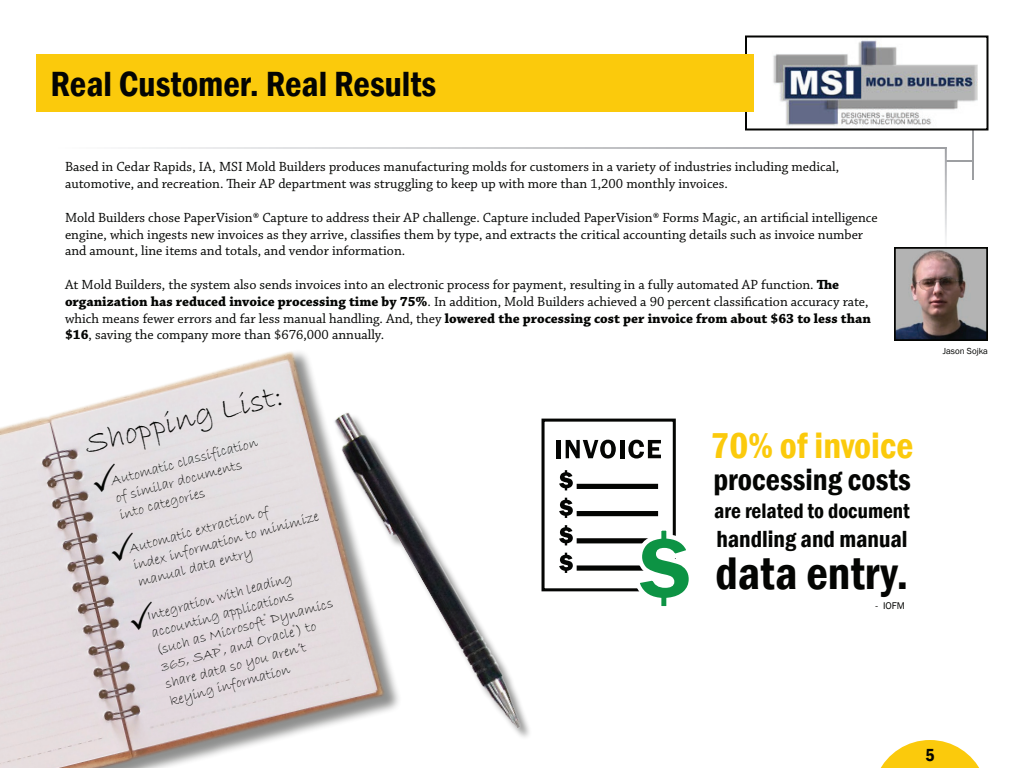
<style>
.page{position:relative;width:1024px;height:768px;background:#fff}
.page>*{position:absolute;margin:0;border:0;box-sizing:border-box;transform-origin:0 0}
.t1{font:600 condensed 47px "Franklin Gothic";color:#040503}
.t2{font:600 condensed 37px "Franklin Gothic";color:#fbca0c}
.t3{font:600 condensed 36px "Franklin Gothic";color:#040503}
.t4{font:32.4px "Bradley Hand ITC";color:#040503}
.t5{font:600 condensed 31px "Franklin Gothic";color:#040503}
.t6{font:600 condensed 24px "Franklin Gothic";color:#040503}
.t7{font:600 condensed 21.5px "Franklin Gothic";color:#040503}
.t8{font:600 condensed 18px "Franklin Gothic";color:#040503}
.t9{font:14.6px/17.5px "Bradley Hand ITC";color:#040503}
.t10{font:14px/16.8px "Chaparral Pro";color:#040503}
.t11{font:10px "Franklin Gothic";color:#040503}
.t12{font:9px "Franklin Gothic";color:#040503}
.s1{font-weight:700}
</style>
<div class="page">
<hr style="left:945px;top:160px;width:28px;height:2px;background:#9d9fa2">
<hr style="left:972px;top:119px;width:2px;height:61px;background:#9d9fa2">
<hr style="left:945px;top:147px;width:2px;height:103px;background:#fff">
<img style="left:773px;top:40px;width:205px;height:87px">
<div style="left:745px;top:36px;width:243px;height:94px;border:2px solid #040503"></div>
<img style="left:0;top:351px;width:316px;height:417px">
<div style="left:36px;top:54px;width:718px;height:58px;background:#fbca0c"></div>
<img style="left:897px;top:250px;width:88px;height:88px">
<div style="left:894px;top:247px;width:94px;height:94px;border:2px solid #040503"></div>
<img style="left:300px;top:387px;width:252px;height:381px">
<svg style="left:880px;top:740px;width:100px;height:28px"></svg>
<div style="left:543px;top:420px;width:131px;height:170px;background:#fff"></div>
<div style="left:542px;top:419px;width:134px;height:172px;border:3px solid #040503"></div>
<div style="left:577px;top:484px;width:81px;height:5px;background:#040503"></div>
<div style="left:577px;top:511px;width:81px;height:5px;background:#040503"></div>
<div style="left:577px;top:538px;width:81px;height:5px;background:#040503"></div>
<div style="left:577px;top:565px;width:81px;height:6px;background:#040503"></div>
<svg style="left:559px;top:525px;width:14px;height:20px"></svg>
<svg style="left:559px;top:470px;width:14px;height:20px"></svg>
<svg style="left:559px;top:498px;width:14px;height:20px"></svg>
<svg style="left:559px;top:553px;width:14px;height:20px"></svg>
<div style="left:556px;top:440px;width:5px;height:18px;background:#040503"></div>
<svg style="left:566px;top:440px;width:50px;height:19px"></svg>
<hr style="left:620px;top:440px;width:4px;height:18px;background:#040503">
<svg style="left:628px;top:440px;width:33px;height:19px"></svg>
<svg style="left:631px;top:524px;width:58px;height:82px"></svg>
<svg style="left:90px;top:463px;width:31px;height:30px"></svg>
<svg style="left:108px;top:531px;width:31px;height:31px"></svg>
<svg style="left:127px;top:600px;width:31px;height:31px"></svg>
<h3 class="t3" style="left:50px;top:60px;width:387px">Real Customer. Real Results</h3>
<p class="t10" style="left:65px;top:159px;width:776px">Based in Cedar Rapids, IA, MSI Mold Builders produces manufacturing molds for customers in a variety of industries including medical, automotive, and recreation. Their AP department was struggling to keep up with more than 1,200 monthly invoices.</p>
<p class="t10" style="left:65px;top:209px;width:814px">Mold Builders chose PaperVision® Capture to address their AP challenge. Capture included PaperVision® Forms Magic, an artificial intelligence engine, which ingests new invoices as they arrive, classifies them by type, and extracts the critical accounting details such as invoice number and amount, line items and totals, and vendor information.</p>
<p class="t10" style="left:65px;top:277px;width:808px">At Mold Builders, the system also sends invoices into an electronic process for payment, resulting in a fully automated AP function. <span class="s1">The organization has reduced invoice processing time by 75%</span>. In addition, Mold Builders achieved a 90 percent classification accuracy rate, which means fewer errors and far less manual handling. And, they <span class="s1">lowered the processing cost per invoice from about $63 to less than $16</span>, saving the company more than $676,000 annually.</p>
<h3 class="t4" style="left:80px;top:424px;width:204px;rotate:-14deg">Shopping List:</h3>
<p class="t9" style="left:109px;top:473px;width:153px;rotate:-15deg">Automatic classification of similar documents into categories</p>
<p class="t9" style="left:127px;top:540px;width:193px;rotate:-15deg">Automatic extraction of<br>index information to minimize manual data entry</p>
<p class="t9" style="left:145px;top:608px;width:184px;rotate:-15deg">Integration with leading accounting applications (such as Microsoft<sup>®</sup> Dynamics<br>365, SAP<sup>®</sup>, and Oracle<sup>®</sup>) to share data so you aren’t keying information</p>
<h2 class="t2" style="left:711px;top:421px;width:204px">70% of invoice</h2>
<h3 class="t5" style="left:713px;top:459px;width:199px">processing costs</h3>
<h3 class="t7" style="left:714px;top:496px;width:197px">are related to document</h3>
<h3 class="t6" style="left:716px;top:523px;width:193px">handling and manual</h3>
<h1 class="t1" style="left:715px;top:542px;width:195px">data entry.</h1>
<p class="t11" style="left:876px;top:599px;width:31px">- IOFM</p>
<p class="t12" style="left:943px;top:346px;width:47px">Jason Sojka</p>
<p class="t8" style="left:925px;top:743px;width:11px">5</p>
</div>
